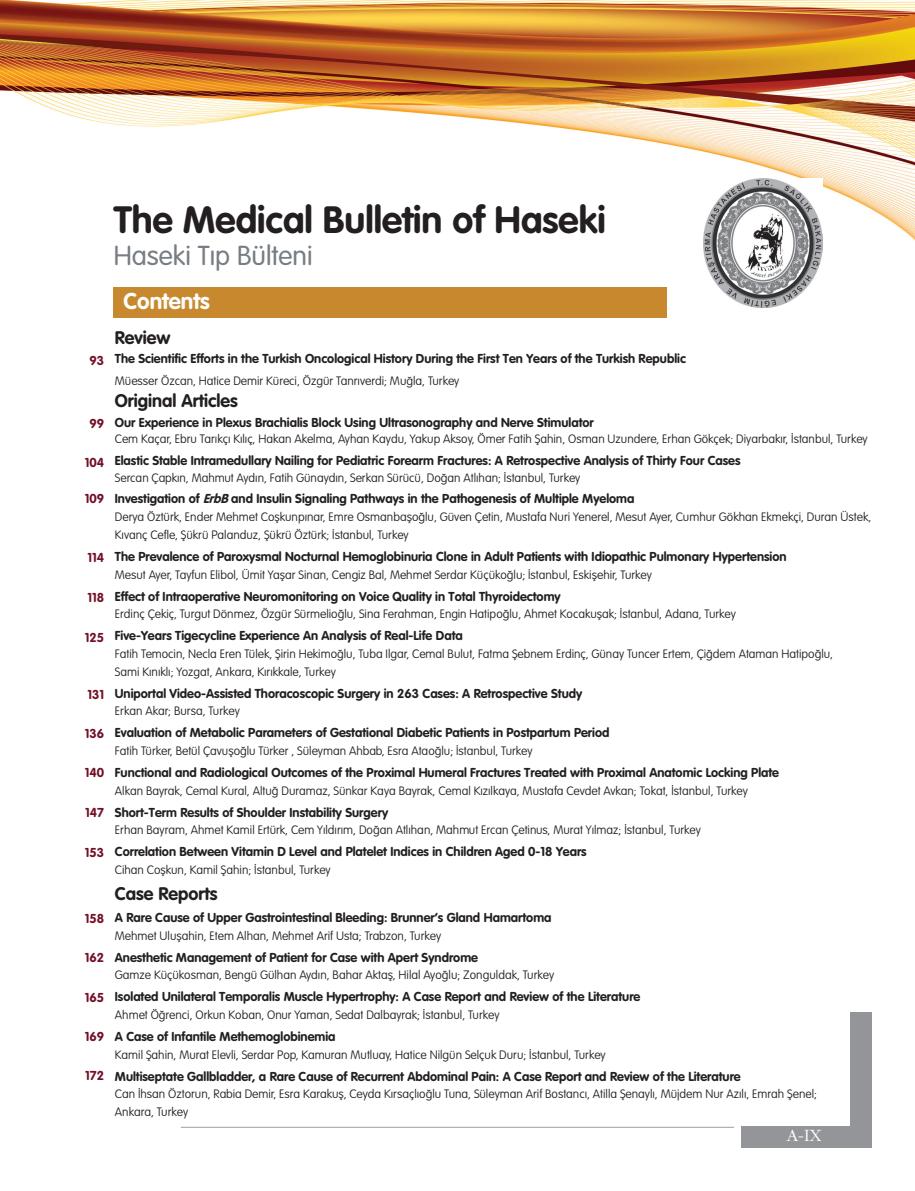
<style>
.page{position:relative;width:915px;height:1191px;background:#fff}
.page>*{position:absolute;margin:0;border:0;box-sizing:border-box;transform-origin:0 0}
.t1{font:37.5px "VAG Rounded Bold Tr";color:#231f20}
.t2{font:27px "VAG Rounded Light Tr";color:#777d82}
.t3{font:22.5px "VAG Rounded Bold Tr";color:#fff}
.t4{font:18px "VAG Rounded Bold Tr";color:#231f20}
.t5{font:18px "Garamond Light Tr";color:#fff}
.t6{font:12.75px "VAG Rounded Bold Tr";color:#231f20}
.t7{font:12.75px "VAG Rounded Bold Tr";color:#721028}
.t8{font:12px/17.7px "VAG Rounded Thin Tr";color:#231f20}
.s1{font-style:italic}
</style>
<div class="page">
<img style="left:0;top:0;width:914px;height:310px">
<img style="left:703px;top:179px;width:118px;height:129px">
<div style="left:114px;top:287px;width:552px;height:31px;background:#c8892e"></div>
<hr style="left:181px;top:1126px;width:552px;height:1px;background:#a8a9ad">
<div style="left:850px;top:1012px;width:21px;height:136px;background:#939598"></div>
<div style="left:740px;top:1126px;width:115px;height:22px;background:#939598"></div>
<p class="t7" style="left:89px;top:353px;width:16px">93</p>
<p class="t7" style="left:89px;top:416px;width:16px">99</p>
<p class="t7" style="left:85px;top:455px;width:21px">104</p>
<p class="t7" style="left:85px;top:491px;width:21px">109</p>
<p class="t7" style="left:87px;top:550px;width:18px">114</p>
<p class="t7" style="left:87px;top:590px;width:18px">118</p>
<p class="t7" style="left:85px;top:629px;width:21px">125</p>
<p class="t7" style="left:87px;top:687px;width:18px">131</p>
<p class="t7" style="left:85px;top:726px;width:21px">136</p>
<p class="t7" style="left:85px;top:765px;width:21px">140</p>
<p class="t7" style="left:85px;top:805px;width:20px">147</p>
<p class="t7" style="left:85px;top:844px;width:21px">153</p>
<p class="t7" style="left:85px;top:911px;width:21px">158</p>
<p class="t7" style="left:85px;top:950px;width:21px">162</p>
<p class="t7" style="left:85px;top:990px;width:21px">165</p>
<p class="t7" style="left:85px;top:1029px;width:21px">169</p>
<p class="t7" style="left:85px;top:1067px;width:20px">172</p>
<h1 class="t1" style="left:114px;top:197px;width:493px">The Medical Bulletin of Haseki</h1>
<h2 class="t2" style="left:114px;top:240px;width:200px">Haseki Tıp Bülteni</h2>
<h3 class="t3" style="left:123px;top:288px;width:88px">Contents</h3>
<h3 class="t4" style="left:115px;top:326px;width:57px">Review</h3>
<p class="t6" style="left:115px;top:351px;width:572px">The Scientific Efforts in the Turkish Oncological History During the First Ten Years of the Turkish Republic</p>
<p class="t8" style="left:115px;top:372px;width:346px">Müesser Özcan, Hatice Demir Küreci, Özgür Tanrıverdi; Muğla, Turkey</p>
<h3 class="t4" style="left:115px;top:390px;width:124px">Original Articles</h3>
<p class="t6" style="left:115px;top:414px;width:480px">Our Experience in Plexus Brachialis Block Using Ultrasonography and Nerve Stimulator</p>
<p class="t8" style="left:115px;top:430px;width:754px">Cem Kaçar, Ebru Tarıkçı Kılıç, Hakan Akelma, Ayhan Kaydu, Yakup Aksoy, Ömer Fatih Şahin, Osman Uzundere, Erhan Gökçek; Diyarbakır, İstanbul, Turkey</p>
<p class="t6" style="left:115px;top:453px;width:627px">Elastic Stable Intramedullary Nailing for Pediatric Forearm Fractures: A Retrospective Analysis of Thirty Four Cases</p>
<p class="t8" style="left:115px;top:468px;width:467px">Sercan Çapkın, Mahmut Aydın, Fatih Günaydın, Serkan Sürücü, Doğan Atlıhan; İstanbul, Turkey</p>
<p class="t6" style="left:115px;top:491px;width:521px">Investigation of <span class="s1">ErbB</span>and Insulin Signaling Pathways in the Pathogenesis of Multiple Myeloma</p>
<p class="t8" style="left:115px;top:508px;width:757px">Derya Öztürk, Ender Mehmet Coşkunpınar, Emre Osmanbaşoğlu, Güven Çetin, Mustafa Nuri Yenerel, Mesut Ayer, Cumhur Gökhan Ekmekçi, Duran Üstek,<br>Kıvanç Cefle, Şükrü Palanduz, Şükrü Öztürk; İstanbul, Turkey</p>
<p class="t6" style="left:115px;top:549px;width:673px">The Prevalence of Paroxysmal Nocturnal Hemoglobinuria Clone in Adult Patients with Idiopathic Pulmonary Hypertension</p>
<p class="t8" style="left:115px;top:565px;width:538px">Mesut Ayer, Tayfun Elibol, Ümit Yaşar Sinan, Cengiz Bal, Mehmet Serdar Küçükoğlu; İstanbul, Eskişehir, Turkey</p>
<p class="t6" style="left:115px;top:588px;width:447px">Effect of Intraoperative Neuromonitoring on Voice Quality in Total Thyroidectomy</p>
<p class="t8" style="left:115px;top:605px;width:622px">Erdinç Çekiç, Turgut Dönmez, Özgür Sürmelioğlu, Sina Ferahman, Engin Hatipoğlu, Ahmet Kocakuşak; İstanbul, Adana, Turkey</p>
<p class="t6" style="left:115px;top:628px;width:349px">Five-Years Tigecycline Experience An Analysis of Real-Life Data</p>
<p class="t8" style="left:115px;top:645px;width:719px">Fatih Temocin, Necla Eren Tülek, Şirin Hekimoğlu, Tuba Ilgar, Cemal Bulut, Fatma Şebnem Erdinç, Günay Tuncer Ertem, Çiğdem Ataman Hatipoğlu,<br>Sami Kınıklı; Yozgat, Ankara, Kırıkkale, Turkey</p>
<p class="t6" style="left:115px;top:685px;width:468px">Uniportal Video-Assisted Thoracoscopic Surgery in 263 Cases: A Retrospective Study</p>
<p class="t8" style="left:115px;top:702px;width:126px">Erkan Akar; Bursa, Turkey</p>
<p class="t6" style="left:115px;top:725px;width:496px">Evaluation of Metabolic Parameters of Gestational Diabetic Patients in Postpartum Period</p>
<p class="t8" style="left:115px;top:742px;width:419px">Fatih Türker, Betül Çavuşoğlu Türker , Süleyman Ahbab, Esra Ataoğlu; İstanbul, Turkey</p>
<p class="t6" style="left:115px;top:765px;width:665px">Functional and Radiological Outcomes of the Proximal Humeral Fractures Treated with Proximal Anatomic Locking Plate</p>
<p class="t8" style="left:115px;top:781px;width:634px">Alkan Bayrak, Cemal Kural, Altuğ Duramaz, Sünkar Kaya Bayrak, Cemal Kızılkaya, Mustafa Cevdet Avkan; Tokat, İstanbul, Turkey</p>
<p class="t6" style="left:115px;top:804px;width:274px">Short-Term Results of Shoulder Instability Surgery</p>
<p class="t8" style="left:115px;top:821px;width:587px">Erhan Bayram, Ahmet Kamil Ertürk, Cem Yıldırım, Doğan Atlıhan, Mahmut Ercan Çetinus, Murat Yılmaz; İstanbul, Turkey</p>
<p class="t6" style="left:115px;top:844px;width:473px">Correlation Between Vitamin D Level and Platelet Indices in Children Aged 0-18 Years</p>
<p class="t8" style="left:115px;top:861px;width:217px">Cihan Coşkun, Kamil Şahin; İstanbul, Turkey</p>
<h3 class="t4" style="left:115px;top:883px;width:104px">Case Reports</h3>
<p class="t6" style="left:115px;top:910px;width:438px">A Rare Cause of Upper Gastrointestinal Bleeding: Brunner’s Gland Hamartoma</p>
<p class="t8" style="left:115px;top:926px;width:327px">Mehmet Uluşahin, Etem Alhan, Mehmet Arif Usta; Trabzon, Turkey</p>
<p class="t6" style="left:115px;top:949px;width:364px">Anesthetic Management of Patient for Case with Apert Syndrome</p>
<p class="t8" style="left:115px;top:966px;width:440px">Gamze Küçükosman, Bengü Gülhan Aydın, Bahar Aktaş, Hilal Ayoğlu; Zonguldak, Turkey</p>
<p class="t6" style="left:115px;top:989px;width:527px">Isolated Unilateral Temporalis Muscle Hypertrophy: A Case Report and Review of the Literature</p>
<p class="t8" style="left:115px;top:1006px;width:386px">Ahmet Öğrenci, Orkun Koban, Onur Yaman, Sedat Dalbayrak; İstanbul, Turkey</p>
<p class="t6" style="left:115px;top:1029px;width:222px">A Case of Infantile Methemoglobinemia</p>
<p class="t8" style="left:115px;top:1045px;width:492px">Kamil Şahin, Murat Elevli, Serdar Pop, Kamuran Mutluay, Hatice Nilgün Selçuk Duru; İstanbul, Turkey</p>
<p class="t6" style="left:115px;top:1068px;width:627px">Multiseptate Gallbladder, a Rare Cause of Recurrent Abdominal Pain: A Case Report and Review of the Literature</p>
<p class="t8" style="left:115px;top:1085px;width:703px">Can İhsan Öztorun, Rabia Demir, Esra Karakuş, Ceyda Kırsaçlıoğlu Tuna, Süleyman Arif Bostancı, Atilla Şenaylı, Müjdem Nur Azılı, Emrah Şenel;<br>Ankara, Turkey</p>
<h3 class="t5" style="left:786px;top:1124px;width:36px">A-IX</h3>
</div>
